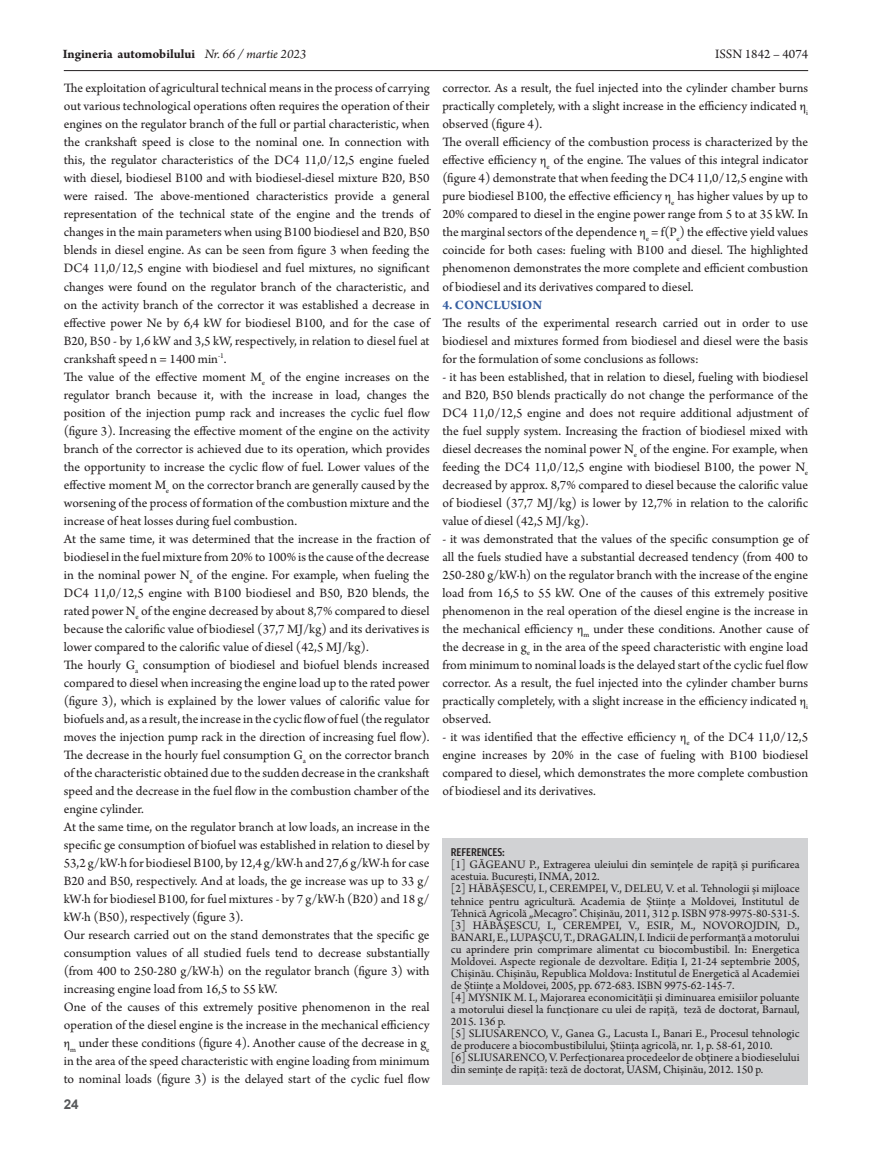
<style>
.page{position:relative;width:872px;height:1149px;background:#fff}
.page>*{position:absolute;margin:0;border:0;box-sizing:border-box;transform-origin:0 0}
.t1{font:13.5px/18px "Arno Pro";color:#231f20;text-align:justify}
.t2{font:700 13.5px "Arno Pro";color:#231f20}
.intertitlu{font:700 13.5px "Arno Pro";letter-spacing:.01em;color:#365ea0}
.t3{font:700 13.5px "Arial";color:#57585a}
.t4{font:12px/12px "Arno Pro";color:#231f20}
.t5{font:500 condensed 12px "as Amplitude Cnd";letter-spacing:-.01em;color:#231f20}
.s1{font-weight:400;font-style:italic}
</style>
<div class="page">
<hr style="left:64px;top:70px;width:744px;height:1px;background:#231f20">
<div style="left:442px;top:838px;width:366px;height:246px;background:#d1d2d4"></div>
<p class="t2" style="left:63px;top:46px;width:245px">Ingineria automobilului <span class="s1">Nr. 66 / martie 2023</span></p>
<p class="t1" style="left:715px;top:46px;width:95px">ISSN 1842 – 4074</p>
<p class="t1" style="left:64px;top:80px;width:367px">The exploitation of agricultural technical means in the process of carrying out various technological operations often requires the operation of their engines on the regulator branch of the full or partial characteristic, when the crankshaft speed is close to the nominal one. In connection with this, the regulator characteristics of the DC4 11,0/12,5 engine fueled with diesel, biodiesel B100 and with biodiesel-diesel mixture B20, B50 were raised. The above-mentioned characteristics provide a general representation of the technical state of the engine and the trends of changes in the main parameters when using B100 biodiesel and B20, B50 blends in diesel engine. As can be seen from figure 3 when feeding the DC4 11,0/12,5 engine with biodiesel and fuel mixtures, no significant changes were found on the regulator branch of the characteristic, and on the activity branch of the corrector it was established a decrease in effective power Ne by 6,4 kW for biodiesel B100, and for the case of B20, B50 - by 1,6 kW and 3,5 kW, respectively, in relation to diesel fuel at crankshaft speed n = 1400 min<sup>-1</sup>.</p>
<p class="t1" style="left:64px;top:368px;width:367px">The value of the effective moment M<sub>e</sub> of the engine increases on the regulator branch because it, with the increase in load, changes the position of the injection pump rack and increases the cyclic fuel flow (figure 3). Increasing the effective moment of the engine on the activity branch of the corrector is achieved due to its operation, which provides the opportunity to increase the cyclic flow of fuel. Lower values of the effective moment M<sub>e</sub> on the corrector branch are generally caused by the worsening of the process of formation of the combustion mixture and the increase of heat losses during fuel combustion.</p>
<p class="t1" style="left:64px;top:530px;width:367px">At the same time, it was determined that the increase in the fraction of biodiesel in the fuel mixture from 20% to 100% is the cause of the decrease in the nominal power N<sub>e</sub> of the engine. For example, when fueling the DC4 11,0/12,5 engine with B100 biodiesel and B50, B20 blends, the rated power N<sub>e</sub> of the engine decreased by about 8,7% compared to diesel because the calorific value of biodiesel (37,7 MJ/kg) and its derivatives is lower compared to the calorific value of diesel (42,5 MJ/kg).</p>
<p class="t1" style="left:64px;top:656px;width:367px">The hourly G<sub>a</sub> consumption of biodiesel and biofuel blends increased compared to diesel when increasing the engine load up to the rated power (figure 3), which is explained by the lower values of calorific value for biofuels and, as a result, the increase in the cyclic flow of fuel (the regulator moves the injection pump rack in the direction of increasing fuel flow).<br>The decrease in the hourly fuel consumption G<sub>a</sub> on the corrector branch of the characteristic obtained due to the sudden decrease in the crankshaft speed and the decrease in the fuel flow in the combustion chamber of the engine cylinder.</p>
<p class="t1" style="left:64px;top:818px;width:367px">At the same time, on the regulator branch at low loads, an increase in the specific ge consumption of biofuel was established in relation to diesel by 53,2 g/kW∙h for biodiesel B100, by 12,4 g/kW∙h and 27,6 g/kW∙h for case B20 and B50, respectively. And at loads, the ge increase was up to 33 g/ kW∙h for biodiesel B100, for fuel mixtures - by 7 g/kW∙h (B20) and 18 g/ kW∙h (B50), respectively (figure 3).</p>
<p class="t1" style="left:64px;top:926px;width:367px">Our research carried out on the stand demonstrates that the specific ge consumption values of all studied fuels tend to decrease substantially (from 400 to 250-280 g/kW∙h) on the regulator branch (figure 3) with increasing engine load from 16,5 to 55 kW.</p>
<p class="t1" style="left:64px;top:998px;width:367px">One of the causes of this extremely positive phenomenon in the real operation of the diesel engine is the increase in the mechanical efficiency η<sub>m</sub> under these conditions (figure 4). Another cause of the decrease in g<sub>e </sub>in the area of the speed characteristic with engine loading from minimum to nominal loads (figure 3) is the delayed start of the cyclic fuel flow</p>
<p class="t1" style="left:442px;top:80px;width:367px">corrector. As a result, the fuel injected into the cylinder chamber burns practically completely, with a slight increase in the efficiency indicated η<sub>i </sub>observed (figure 4).</p>
<p class="t1" style="left:442px;top:134px;width:367px">The overall efficiency of the combustion process is characterized by the effective efficiency η<sub>е</sub> of the engine. The values of this integral indicator (figure 4) demonstrate that when feeding the DC4 11,0/12,5 engine with pure biodiesel B100, the effective efficiency η<sub>е</sub> has higher values by up to 20% compared to diesel in the engine power range from 5 to at 35 kW. In the marginal sectors of the dependence η<sub>е</sub> = f(P<sub>e</sub>) the effective yield values coincide for both cases: fueling with B100 and diesel. The highlighted phenomenon demonstrates the more complete and efficient combustion of biodiesel and its derivatives compared to diesel.</p>
<p class="intertitlu" style="left:442px;top:296px;width:101px">4. CONCLUSION</p>
<p class="t1" style="left:442px;top:314px;width:367px">The results of the experimental research carried out in order to use biodiesel and mixtures formed from biodiesel and diesel were the basis for the formulation of some conclusions as follows:</p>
<p class="t1" style="left:442px;top:368px;width:367px">- it has been established, that in relation to diesel, fueling with biodiesel and B20, B50 blends practically do not change the performance of the DC4 11,0/12,5 engine and does not require additional adjustment of the fuel supply system. Increasing the fraction of biodiesel mixed with diesel decreases the nominal power N<sub>e</sub> of the engine. For example, when feeding the DC4 11,0/12,5 engine with biodiesel B100, the power N<sub>e </sub>decreased by approx. 8,7% compared to diesel because the calorific value of biodiesel (37,7 MJ/kg) is lower by 12,7% in relation to the calorific value of diesel (42,5 MJ/kg).</p>
<p class="t1" style="left:442px;top:530px;width:367px">- it was demonstrated that the values of the specific consumption ge of all the fuels studied have a substantial decreased tendency (from 400 to 250-280 g/kW∙h) on the regulator branch with the increase of the engine load from 16,5 to 55 kW. One of the causes of this extremely positive phenomenon in the real operation of the diesel engine is the increase in the mechanical efficiency η<sub>m</sub> under these conditions. Another cause of the decrease in g<sub>e</sub> in the area of the speed characteristic with engine load from minimum to nominal loads is the delayed start of the cyclic fuel flow corrector. As a result, the fuel injected into the cylinder chamber burns practically completely, with a slight increase in the efficiency indicated η<sub>i </sub>observed.</p>
<p class="t1" style="left:442px;top:728px;width:367px">- it was identified that the effective efficiency η<sub>е</sub> of the DC4 11,0/12,5 engine increases by 20% in the case of fueling with B100 biodiesel compared to diesel, which demonstrates the more complete combustion of biodiesel and its derivatives.</p>
<p class="t5" style="left:451px;top:845px;width:56px">REFERENCES:</p>
<p class="t4" style="left:451px;top:859px;width:350px">[1] GĂGEANU P., Extragerea uleiului din semințele de rapiță și purificarea acestuia. București, INMA, 2012.</p>
<p class="t4" style="left:451px;top:883px;width:350px;text-align:justify">[2] HĂBĂȘESCU, I., CEREMPEI, V., DELEU, V. et al. Tehnologii și mijloace tehnice pentru agricultură. Academia de Științe a Moldovei, Institutul de Tehnică Agricolă „Mecagro”. Chișinău, 2011, 312 p. ISBN 978-9975-80-531-5.</p>
<p class="t4" style="left:451px;top:919px;width:350px;text-align:justify">[3] HĂBĂŞESCU, I., CEREMPEI, V., ESIR, M., NOVOROJDIN, D., BANARI, E., LUPAŞCU, T., DRAGALIN, I. Indicii de performanță a motorului cu aprindere prin comprimare alimentat cu biocombustibil. In: Energetica Moldovei. Aspecte regionale de dezvoltare. Ediția I, 21-24 septembrie 2005, Chișinău. Chișinău, Republica Moldova: Institutul de Energetică al Academiei de Științe a Moldovei, 2005, pp. 672-683. ISBN 9975-62-145-7.</p>
<p class="t4" style="left:451px;top:991px;width:350px;text-align:justify">[4] МYSNIK M. I., Majorarea economicității și diminuarea emisiilor poluante a motorului diesel la funcționare cu ulei de rapiță, teză de doctorat, Barnaul, 2015. 136 p.</p>
<p class="t4" style="left:451px;top:1027px;width:350px">[5] SLIUSARENCO, V., Ganea G., Lacusta I., Banari E., Procesul tehnologic de producere a biocombustibilului, Știința agricolă, nr. 1, p. 58-61, 2010.</p>
<p class="t4" style="left:451px;top:1051px;width:350px">[6] SLIUSARENCO, V. Perfecționarea procedeelor de obținere a biodieselului din semințe de rapiță: teză de doctorat, UASM, Chișinău, 2012. 150 p.</p>
<p class="t3" style="left:64px;top:1094px;width:17px">24</p>
</div>
